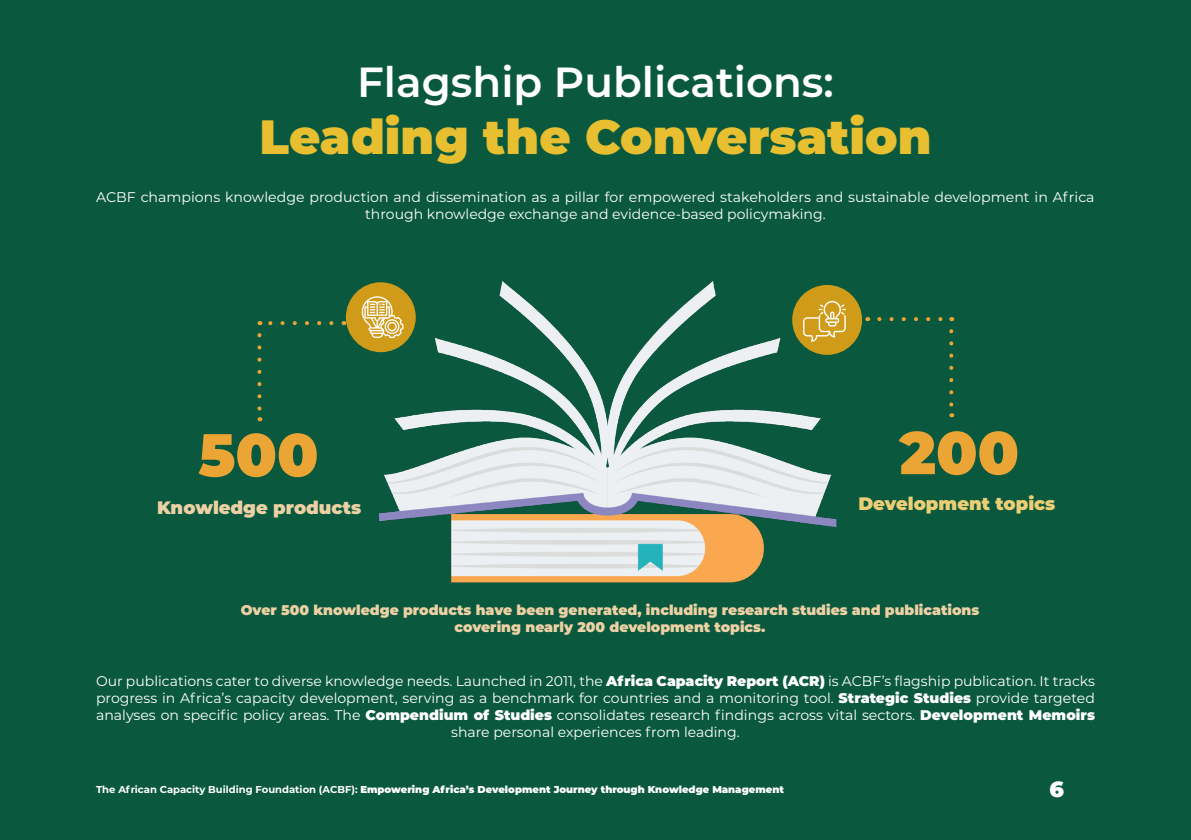
<style>
.page{position:relative;width:1191px;height:840px;background:#fff}
.page>*{position:absolute;margin:0;border:0;box-sizing:border-box;transform-origin:0 0}
.t1{font:900 60px "Montserrat";color:#eba534}
.t2{font:900 48px "Montserrat";color:#e7bf30}
.t3{font:600 42px "Montserrat";color:#fff}
.t4{font:900 22px "Montserrat";color:#fff}
.t5{font:900 18px "Montserrat";color:#edd1a4}
.t6{font:900 18px "Montserrat";color:#eece74}
.t7{font:14px/16.8px "Montserrat";color:#fff;text-align:center}
.t8{font:900 14px/16.8px "Montserrat";color:#edd1a4;text-align:center}
.t9{font:900 10px "Montserrat";color:#fff}
.s1{font-weight:900}
.s2{font-weight:700}
</style>
<div class="page">
<div style="left:0;top:0;width:1191px;height:839px;background:#0a593e"></div>
<img style="left:357px;top:281px;width:501px;height:302px">
<div style="left:346px;top:282px;width:70px;height:70px;background:#d09b19;border-radius:50%"></div>
<div style="left:792px;top:285px;width:70px;height:69px;background:#d09b19;border-radius:50%"></div>
<svg style="left:259px;top:321px;width:72px;height:4px"></svg>
<svg style="left:257px;top:335px;width:4px;height:86px"></svg>
<svg style="left:879px;top:317px;width:64px;height:4px"></svg>
<svg style="left:949px;top:331px;width:4px;height:86px"></svg>
<svg style="left:362px;top:296px;width:41px;height:42px"></svg>
<svg style="left:803px;top:300px;width:43px;height:41px"></svg>
<p class="t3" style="left:357px;top:52px;width:478px">Flagship Publications:</p>
<p class="t2" style="left:260px;top:101px;width:673px">Leading the Conversation</p>
<p class="t7" style="left:96px;top:188px;width:1000px">ACBF champions knowledge production and dissemination as a pillar for empowered stakeholders and sustainable development in Africa through knowledge exchange and evidence-based policymaking.</p>
<p class="t1" style="left:198px;top:409px;width:122px">500</p>
<p class="t1" style="left:899px;top:407px;width:121px">200</p>
<p class="t5" style="left:157px;top:493px;width:206px">Knowledge products</p>
<p class="t6" style="left:858px;top:489px;width:199px">Development topics</p>
<p class="t8" style="left:241px;top:600px;width:740px">Over 500 knowledge products have been generated, including research studies and publications covering nearly 200 development topics.</p>
<p class="t7" style="left:96px;top:672px;width:1000px">Our publications cater to diverse knowledge needs. Launched in 2011, the <span class="s1">Africa Capacity Report (ACR)</span> is ACBF’s flagship publication. It tracks progress in Africa’s capacity development, serving as a benchmark for countries and a monitoring tool. <span class="s1">Strategic Studies</span> provide targeted analyses on specific policy areas. The <span class="s1">Compendium of Studies</span> consolidates research findings across vital sectors. <span class="s1">Development Memoirs </span>share personal experiences from leading.</p>
<p class="t9" style="left:96px;top:781px;width:689px"><span class="s2">The African Capacity Building Foundation (ACBF):</span> Empowering Africa’s Development Journey through Knowledge Management</p>
<p class="t4" style="left:1049px;top:772px;width:16px">6</p>
</div>
